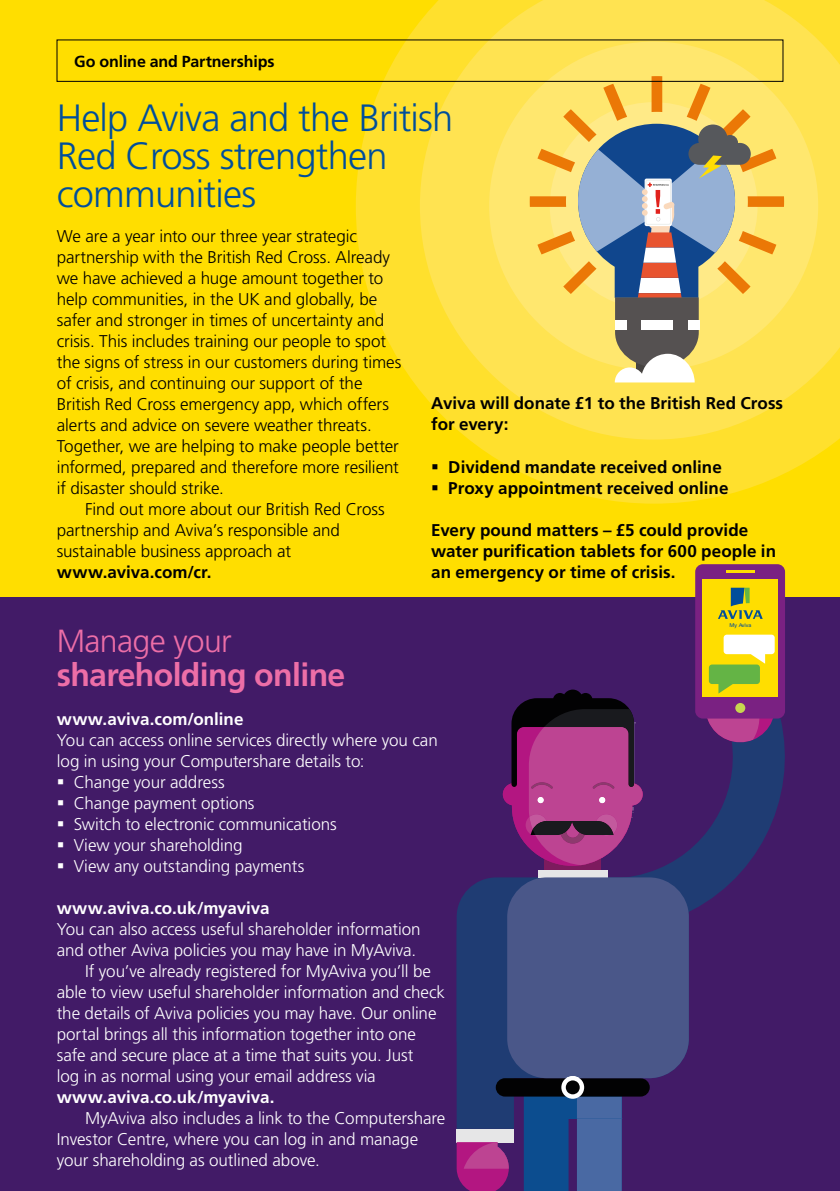
<style>
.page{position:relative;width:840px;height:1191px;background:#fff}
.page>*{position:absolute;margin:0;border:0;box-sizing:border-box;transform-origin:0 0}
.t1{font:300 38px/38px "Frutiger LT Std";letter-spacing:-.02em;color:#004e9b}
.t2{font:700 32px "Frutiger LT Std";letter-spacing:-.02em;color:#ed6ea7}
.t3{font:300 32px "Frutiger LT Std";letter-spacing:-.02em;color:#ed6ea7}
.t4{font:300 17px/21px "Frutiger LT Std";letter-spacing:-.005em;color:#fff}
.t5{font:300 17px/21px "Frutiger LT Std";letter-spacing:-.005em;color:#000}
.t6{font:700 17px/21px "Frutiger LT Std";color:#000}
.t7{font:700 17px "Frutiger LT Std";letter-spacing:-.005em;color:#fff}
.t8{font:700 16px "Frutiger LT Std";letter-spacing:-.005em;color:#000}
.t9{font:5.4px "Frutiger LT Std";color:#004e9b}
</style>
<div class="page">
<div style="left:0;top:0;width:839px;height:597px;background:#ffde00"></div>
<svg style="left:355px;top:23px;width:484px;height:480px;fill:#ffe02d"></svg>
<svg style="left:419px;top:0;width:420px;height:439px;background:#fee145"></svg>
<div style="left:489px;top:42px;width:328px;height:328px;background:#ffe76e;border-radius:50%"></div>
<svg style="left:529px;top:76px;width:254px;height:306px"></svg>
<div style="left:0;top:597px;width:839px;height:594px;background:#421b67"></div>
<svg style="left:600px;top:713px;width:184px;height:222px"></svg>
<div style="left:544px;top:849px;width:56px;height:28px;background:#7d1b5e"></div>
<div style="left:538px;top:870px;width:69px;height:7px;background:#e6e6e7"></div>
<svg style="left:456px;top:877px;width:232px;height:314px;background:#40487e"></svg>
<svg style="left:502px;top:689px;width:141px;height:177px"></svg>
<div style="left:694px;top:564px;width:90px;height:154px;background:#7a2182;border-radius:8px"></div>
<div style="left:702px;top:579px;width:75px;height:118px;background:#ffde00"></div>
<hr style="left:725px;top:570px;width:29px;height:3px;background:#ffde00">
<svg style="left:700px;top:634px;width:78px;height:113px"></svg>
<svg style="left:718px;top:587px;width:44px;height:32px"></svg>
<div style="left:57px;top:40px;width:725px;height:42px;border:1px solid #000"></div>
<svg style="left:432px;top:464px;width:5px;height:5px"></svg>
<svg style="left:432px;top:485px;width:5px;height:5px"></svg>
<p class="t8" style="left:74px;top:52px;width:202px">Go online and Partnerships</p>
<h1 class="t1" style="left:57px;top:100px;width:398px">Help Aviva and the British<br>Red Cross strengthen communities</h1>
<p class="t5" style="left:57px;top:225px;width:346px">We are a year into our three year strategic partnership with the British Red Cross. Already we have achieved a huge amount together to help communities, in the UK and globally, be safer and stronger in times of uncertainty and crisis. This includes training our people to spot the signs of stress in our customers during times of crisis, and continuing our support of the British Red Cross emergency app, which offers alerts and advice on severe weather threats.<br>Together, we are helping to make people better informed, prepared and therefore more resilient if disaster should strike.</p>
<p class="t5" style="left:57px;top:498px;width:329px;text-indent:28px">Find out more about our British Red Cross partnership and Aviva’s responsible and sustainable business approach at</p>
<p class="t6" style="left:57px;top:561px;width:156px">www.aviva.com/cr.</p>
<p class="t6" style="left:431px;top:393px;width:353px">Aviva will donate £1 to the British Red Cross for every:</p>
<p class="t6" style="left:448px;top:456px;width:281px">Dividend mandate received online<br>Proxy appointment received online</p>
<p class="t6" style="left:431px;top:519px;width:346px">Every pound matters – £5 could provide water purification tablets for 600 people in an emergency or time of crisis.</p>
<h2 class="t3" style="left:57px;top:623px;width:176px">Manage your</h2>
<h2 class="t2" style="left:57px;top:656px;width:290px">shareholding online</h2>
<p class="t7" style="left:57px;top:709px;width:188px">www.aviva.com/online</p>
<p class="t4" style="left:57px;top:729px;width:382px">You can access online services directly where you can</p>
<p class="t4" style="left:57px;top:750px;width:309px">log in using your Computershare details to:</p>
<p class="t4" style="left:74px;top:771px;width:152px">Change your address</p>
<p class="t4" style="left:74px;top:792px;width:182px">Change payment options</p>
<p class="t4" style="left:74px;top:813px;width:264px">Switch to electronic communications</p>
<p class="t4" style="left:74px;top:834px;width:170px">View your shareholding</p>
<p class="t4" style="left:74px;top:855px;width:232px">View any outstanding payments</p>
<p class="t7" style="left:57px;top:898px;width:214px">www.aviva.co.uk/myaviva</p>
<p class="t4" style="left:57px;top:918px;width:365px">You can also access useful shareholder information</p>
<p class="t4" style="left:57px;top:939px;width:361px">and other Aviva policies you may have in MyAviva.</p>
<p class="t4" style="left:85px;top:960px;width:347px">If you’ve already registered for MyAviva you’ll be</p>
<p class="t4" style="left:57px;top:981px;width:389px">able to view useful shareholder information and check</p>
<p class="t4" style="left:57px;top:1002px;width:381px">the details of Aviva policies you may have. Our online</p>
<p class="t4" style="left:57px;top:1023px;width:360px">portal brings all this information together into one</p>
<p class="t4" style="left:57px;top:1044px;width:358px">safe and secure place at a time that suits you. Just</p>
<p class="t4" style="left:57px;top:1065px;width:320px">log in as normal using your email address via</p>
<p class="t7" style="left:57px;top:1086px;width:219px">www.aviva.co.uk/myaviva.</p>
<p class="t4" style="left:57px;top:1107px;width:390px;text-indent:28px">MyAviva also includes a link to the Computershare<br>Investor Centre, where you can log in and manage your shareholding as outlined above.</p>
<p class="t9" style="left:729px;top:622px;width:24px">My Aviva</p>
</div>
